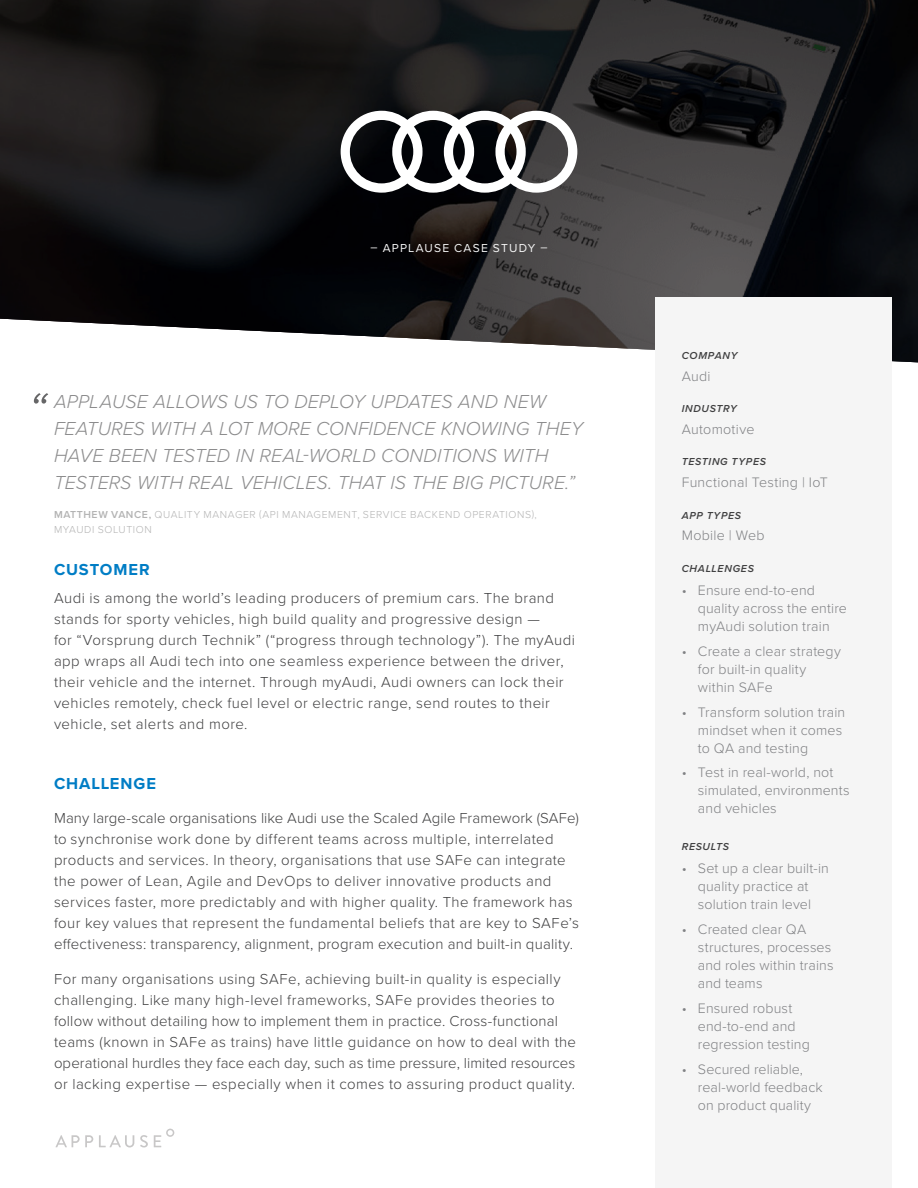
<style>
.page{position:relative;width:918px;height:1188px;background:#fff}
.page>*{position:absolute;margin:0;border:0;box-sizing:border-box;transform-origin:0 0}
._5__Customer_Quote{font:italic 300 54px "Proxima Nova";color:#666667}
._5__Customer_Quote-2{font:italic 300 19.5px/27px "Proxima Nova";letter-spacing:.005em;color:#8c8c8d}
._4__Body{font:700 16.5px "Proxima Nova";letter-spacing:.055em;color:#007dc5}
._3__Subhead_-_T_T{font:700 16.5px "Proxima Nova";letter-spacing:.05em;color:#007dc5}
._4__Body-2{font:300 15px/21px "Proxima Nova";letter-spacing:.03em;color:#404041}
._4b__Sidebar_-_body{font:300 14.25px/18px "Proxima Nova";letter-spacing:.01em;color:#808184}
.t1{font:12px "Proxima Nova";letter-spacing:.1em;color:#f5f5f5}
._5__Customer_Attribu{font:300 10.5px/15px "Proxima Nova";letter-spacing:.055em;color:#b3b3b3}
._4b__Sidebar_-_H1{font:italic 600 10.5px "Proxima Nova";letter-spacing:.065em;color:#404041}
.s1{font-weight:600}
</style>
<div class="page">
<svg style="left:55px;top:1135px;width:38px;height:12px"></svg>
<svg style="left:99px;top:1135px;width:35px;height:13px"></svg>
<svg style="left:140px;top:1135px;width:8px;height:12px"></svg>
<svg style="left:154px;top:1129px;width:20px;height:18px"></svg>
<svg style="left:0;top:0;width:918px;height:363px;background:#2b2b2c"></svg>
<div style="left:656px;top:297px;width:236px;height:66px;background:#f5f5f5"></div>
<svg style="left:341px;top:111px;width:236px;height:82px"></svg>
<p class="t1" style="left:371px;top:239px;width:178px">– APPLAUSE CASE STUDY –</p>
<p class="_5__Customer_Quote" style="left:27px;top:371px;width:21px">“</p>
<p class="_5__Customer_Quote-2" style="left:54px;top:387px;width:531px">APPLAUSE ALLOWS US TO DEPLOY UPDATES AND NEW FEATURES WITH A LOT MORE CONFIDENCE KNOWING THEY HAVE BEEN TESTED IN REAL-WORLD CONDITIONS WITH TESTERS WITH REAL VEHICLES. THAT IS THE BIG PICTURE.”</p>
<p class="_5__Customer_Attribu" style="left:54px;top:506px;width:484px"><span class="s1">MATTHEW VANCE,</span> QUALITY MANAGER (API MANAGEMENT, SERVICE BACKEND OPERATIONS),<br>MYAUDI SOLUTION</p>
<p class="_3__Subhead_-_T_T" style="left:54px;top:557px;width:97px">CUSTOMER</p>
<p class="_4__Body-2" style="left:54px;top:586px;width:523px">Audi is among the world’s leading producers of premium cars. The brand stands for sporty vehicles, high build quality and progressive design —<br>for “Vorsprung durch Technik” (“progress through technology”). The myAudi app wraps all Audi tech into one seamless experience between the driver, their vehicle and the internet. Through myAudi, Audi owners can lock their vehicles remotely, check fuel level or electric range, send routes to their vehicle, set alerts and more.</p>
<p class="_4__Body" style="left:54px;top:771px;width:104px">CHALLENGE</p>
<p class="_4__Body-2" style="left:54px;top:807px;width:527px">Many large-scale organisations like Audi use the Scaled Agile Framework (SAFe) to synchronise work done by different teams across multiple, interrelated products and services. In theory, organisations that use SAFe can integrate the power of Lean, Agile and DevOps to deliver innovative products and services faster, more predictably and with higher quality. The framework has four key values that represent the fundamental beliefs that are key to SAFe’s effectiveness: transparency, alignment, program execution and built-in quality.</p>
<p class="_4__Body-2" style="left:54px;top:967px;width:524px">For many organisations using SAFe, achieving built-in quality is especially challenging. Like many high-level frameworks, SAFe provides theories to follow without detailing how to implement them in practice. Cross-functional teams (known in SAFe as trains) have little guidance on how to deal with the operational hurdles they face each day, such as time pressure, limited resources or lacking expertise — especially when it comes to assuring product quality.</p>
<p class="_4b__Sidebar_-_H1" style="left:682px;top:348px;width:57px">COMPANY</p>
<p class="_4b__Sidebar_-_body" style="left:682px;top:367px;width:30px">Audi</p>
<p class="_4b__Sidebar_-_H1" style="left:682px;top:401px;width:57px">INDUSTRY</p>
<p class="_4b__Sidebar_-_body" style="left:682px;top:420px;width:74px">Automotive</p>
<p class="_4b__Sidebar_-_H1" style="left:682px;top:454px;width:86px">TESTING TYPES</p>
<p class="_4b__Sidebar_-_body" style="left:682px;top:473px;width:148px">Functional Testing | IoT</p>
<p class="_4b__Sidebar_-_H1" style="left:682px;top:507px;width:61px">APP TYPES</p>
<p class="_4b__Sidebar_-_body" style="left:682px;top:526px;width:84px">Mobile | Web</p>
<p class="_4b__Sidebar_-_H1" style="left:682px;top:560px;width:74px">CHALLENGES</p>
<p class="_4b__Sidebar_-_body" style="left:698px;top:581px;width:150px;text-indent:-16px">• Ensure end-to-end quality across the entire myAudi solution train</p>
<p class="_4b__Sidebar_-_body" style="left:698px;top:641px;width:144px;text-indent:-16px">• Create a clear strategy for built-in quality within SAFe</p>
<p class="_4b__Sidebar_-_body" style="left:698px;top:702px;width:149px;text-indent:-16px">• Transform solution train mindset when it comes to QA and testing</p>
<p class="_4b__Sidebar_-_body" style="left:698px;top:763px;width:153px;text-indent:-16px">• Test in real-world, not simulated, environments and vehicles</p>
<p class="_4b__Sidebar_-_H1" style="left:682px;top:839px;width:49px">RESULTS</p>
<p class="_4b__Sidebar_-_body" style="left:682px;top:859px;width:149px;text-align:center">• Set up a clear built-in quality practice at solution train level</p>
<p class="_4b__Sidebar_-_body" style="left:698px;top:920px;width:137px;text-indent:-16px">• Created clear QA structures, processes and roles within trains and teams</p>
<p class="_4b__Sidebar_-_body" style="left:698px;top:998px;width:113px;text-indent:-16px">• Ensured robust end-to-end and regression testing</p>
<p class="_4b__Sidebar_-_body" style="left:698px;top:1059px;width:126px;text-indent:-16px">• Secured reliable, real-world feedback on product quality</p>
</div>
